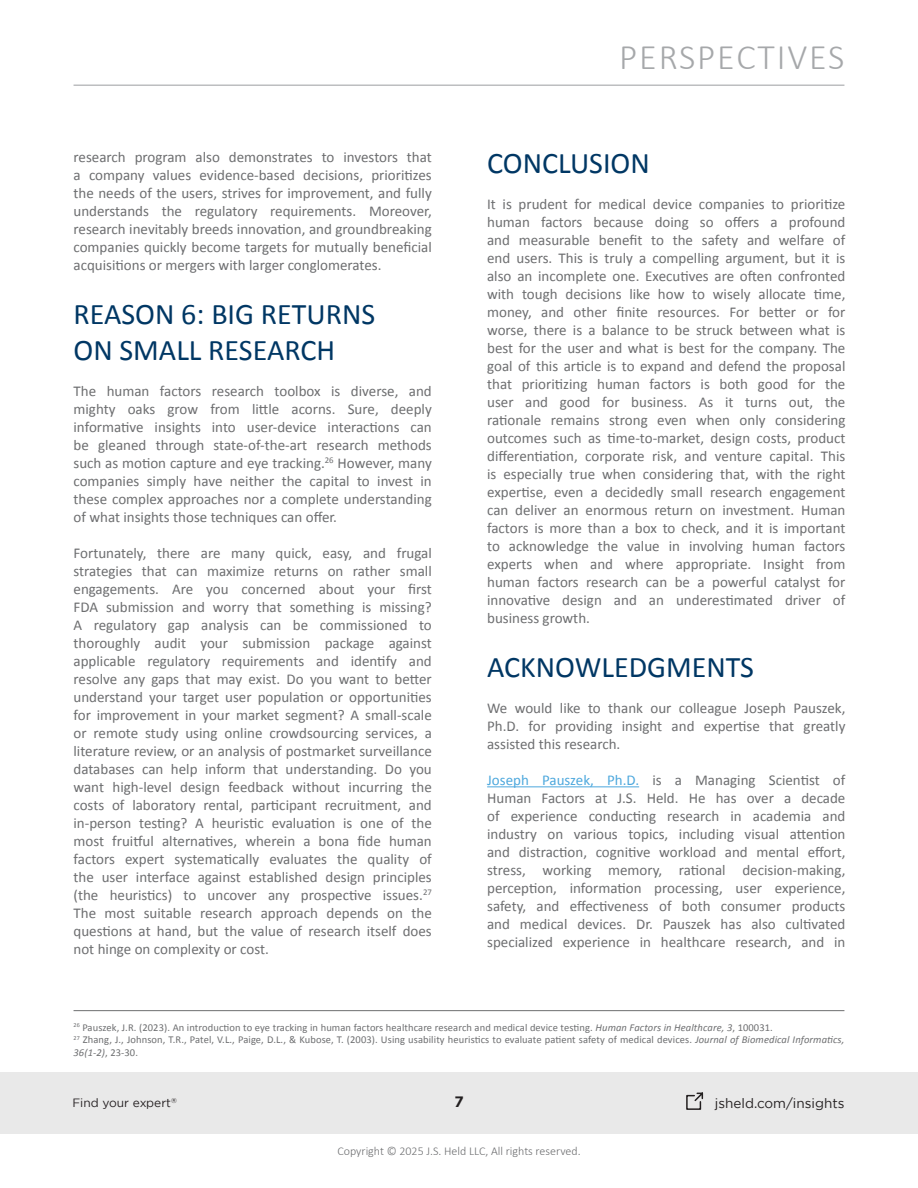
<style>
.page{position:relative;width:918px;height:1188px;background:#fff}
.page>*{position:absolute;margin:0;border:0;box-sizing:border-box;transform-origin:0 0}
.t1{font:300 36px "Calibri";letter-spacing:.05em;color:#a6a8aa}
.Main_Titles{font:30px/36px "Calibri";color:#003764}
.Text_Styles{font:15px/18px "Calibri";color:#6d6e70;text-align:justify}
.t2{font:700 15px "Gotham";color:#231f20}
.t3{font:13.5px "Gotham";color:#231f20}
.t4{font:300 12px "Calibri";color:#6d6e70}
.t5{font:12px "Gotham";color:#241f21}
.t6{font:10.5px/12.6px "Calibri";letter-spacing:.01em;color:#6d6e70}
.t7{font:7.05px "Gotham";color:#241f21}
.s1{color:#4da8dd}
.s2{font-style:italic}
</style>
<div class="page">
<div style="left:0;top:1072px;width:918px;height:62px;background:#e9e9e9"></div>
<hr style="left:74px;top:85px;width:770px;height:1px;background:#a6a8ab">
<svg style="left:686px;top:1092px;width:18px;height:18px"></svg>
<hr style="left:487px;top:786px;width:152px;height:1px;background:#4da8dd">
<hr style="left:74px;top:1010px;width:770px;height:1px;background:#6d6e70">
<p class="Text_Styles" style="left:74px;top:147px;width:360px">research program also demonstrates to investors that a company values evidence-based decisions, prioritizes the needs of the users, strives for improvement, and fully understands the regulatory requirements. Moreover, research inevitably breeds innovation, and groundbreaking companies quickly become targets for mutually beneficial acquisitions or mergers with larger conglomerates.</p>
<p class="Main_Titles" style="left:74px;top:295px;width:303px">REASON 6: BIG RETURNS<br>ON SMALL RESEARCH</p>
<p class="Text_Styles" style="left:74px;top:381px;width:360px">The human factors research toolbox is diverse, and mighty oaks grow from little acorns. Sure, deeply informative insights into user-device interactions can be gleaned through state-of-the-art research methods such as motion capture and eye tracking.<sup>26</sup> However, many companies simply have neither the capital to invest in these complex approaches nor a complete understanding of what insights those techniques can offer.</p>
<p class="Text_Styles" style="left:74px;top:543px;width:360px">Fortunately, there are many quick, easy, and frugal strategies that can maximize returns on rather small engagements. Are you concerned about your first FDA submission and worry that something is missing?<br>A regulatory gap analysis can be commissioned to thoroughly audit your submission package against applicable regulatory requirements and identify and resolve any gaps that may exist. Do you want to better understand your target user population or opportunities for improvement in your market segment? A small-scale or remote study using online crowdsourcing services, a literature review, or an analysis of postmarket surveillance databases can help inform that understanding. Do you want high-level design feedback without incurring the costs of laboratory rental, participant recruitment, and in-person testing? A heuristic evaluation is one of the most fruitful alternatives, wherein a bona fide human factors expert systematically evaluates the quality of the user interface against established design principles (the heuristics) to uncover any prospective issues.<sup>27<br></sup>The most suitable research approach depends on the questions at hand, but the value of research itself does not hinge on complexity or cost.</p>
<h1 class="t1" style="left:619px;top:35px;width:227px">PERSPECTIVES</h1>
<p class="Main_Titles" style="left:487px;top:144px;width:164px">CONCLUSION</p>
<p class="Text_Styles" style="left:487px;top:194px;width:360px">It is prudent for medical device companies to prioritize human factors because doing so offers a profound and measurable benefit to the safety and welfare of end users. This is truly a compelling argument, but it is also an incomplete one. Executives are often confronted with tough decisions like how to wisely allocate time, money, and other finite resources. For better or for worse, there is a balance to be struck between what is best for the user and what is best for the company. The goal of this article is to expand and defend the proposal that prioritizing human factors is both good for the user and good for business. As it turns out, the rationale remains strong even when only considering outcomes such as time-to-market, design costs, product differentiation, corporate risk, and venture capital. This is especially true when considering that, with the right expertise, even a decidedly small research engagement can deliver an enormous return on investment. Human factors is more than a box to check, and it is important to acknowledge the value in involving human factors experts when and where appropriate. Insight from human factors research can be a powerful catalyst for innovative design and an underestimated driver of business growth.</p>
<p class="Main_Titles" style="left:487px;top:648px;width:268px">ACKNOWLEDGMENTS</p>
<p class="Text_Styles" style="left:487px;top:698px;width:360px">We would like to thank our colleague Joseph Pauszek, Ph.D. for providing insight and expertise that greatly assisted this research.</p>
<p class="Text_Styles" style="left:487px;top:770px;width:360px"><span class="s1">Joseph Pauszek, Ph.D.</span> is a Managing Scientist of Human Factors at J.S. Held. He has over a decade of experience conducting research in academia and industry on various topics, including visual attention and distraction, cognitive workload and mental effort, stress, working memory, rational decision-making, perception, information processing, user experience, safety, and effectiveness of both consumer products and medical devices. Dr. Pauszek has also cultivated specialized experience in healthcare research, and in</p>
<p class="t6" style="left:74px;top:1021px;width:701px"><sup>26</sup> Pauszek, J.R. (2023). An introduction to eye tracking in human factors healthcare research and medical device testing. <span class="s2">Human Factors in Healthcare, 3</span>, 100031.</p>
<p class="t6" style="left:74px;top:1033px;width:772px"><sup>27</sup> Zhang, J., Johnson, T.R., Patel, V.L., Paige, D.L., &amp; Kubose, T. (2003). Using usability heuristics to evaluate patient safety of medical devices. <span class="s2">Journal of Biomedical Informatics,<br>36(1-2)</span>, 23-30.</p>
<p class="t5" style="left:72px;top:1096px;width:100px">Find your expert</p>
<p class="t2" style="left:454px;top:1093px;width:11px">7</p>
<p class="t3" style="left:715px;top:1095px;width:131px">jsheld.com/insights</p>
<p class="t7" style="left:171px;top:1096px;width:7px">®</p>
<p class="t4" style="left:337px;top:1144px;width:245px">Copyright © 2025 J.S. Held LLC, All rights reserved.</p>
</div>
